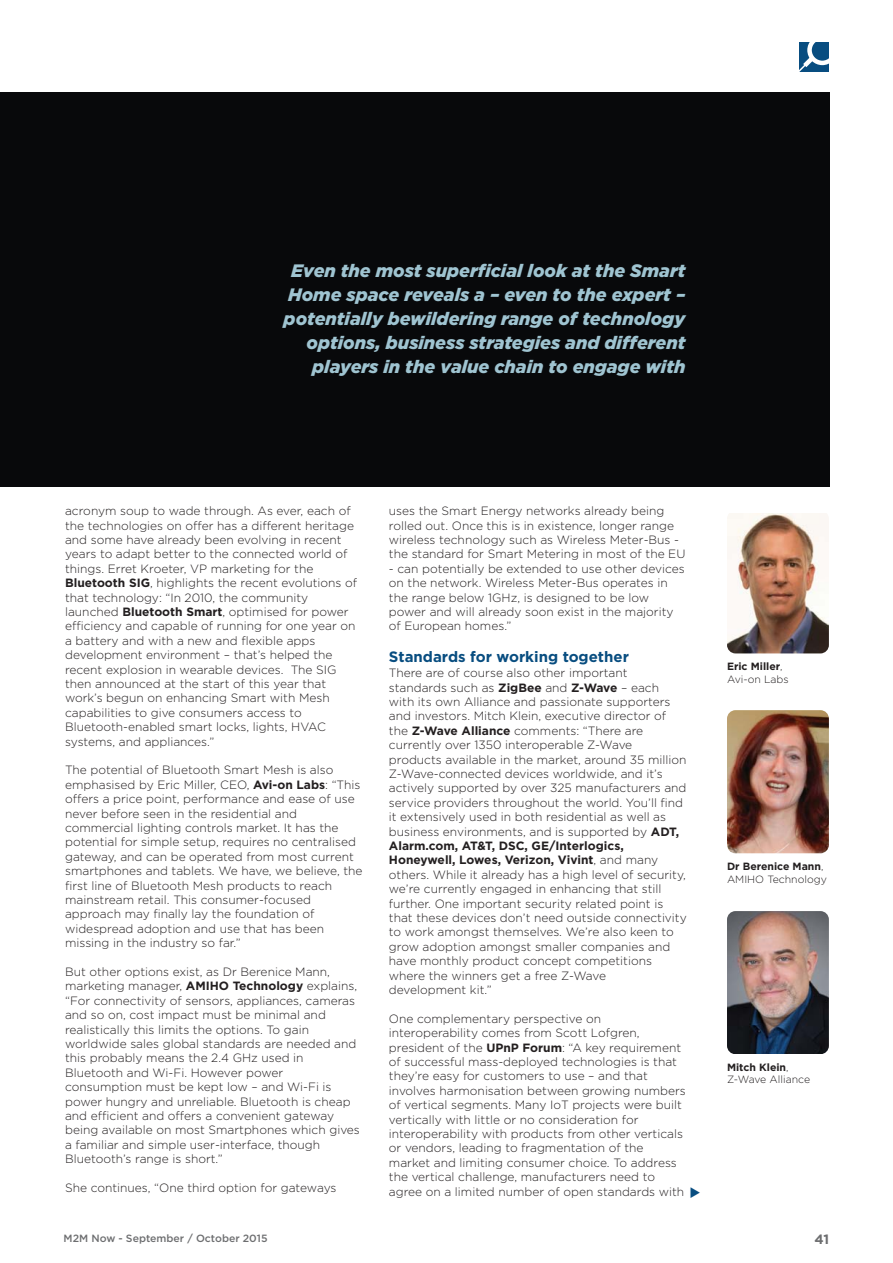
<style>
.page{position:relative;width:893px;height:1263px;background:#fff}
.page>*{position:absolute;margin:0;border:0;box-sizing:border-box;transform-origin:0 0}
.t1{font:italic 900 18px/24px "Gotham";color:#9fc4d1;text-align:right}
.t2{font:700 15px "Gotham";color:#084d80}
.t3{font:700 13.5px "Gotham";color:#6d6e70}
.t4{font:300 12px/14.4px "Gotham";color:#231f20}
.t5{font:300 10.5px/12.6px "Gotham";color:#231f20}
.t6{font:500 10.5px "Gotham";color:#6d6e70}
.s1{font-weight:700}
</style>
<div class="page">
<img style="left:727px;top:710px;width:102px;height:143px;border-radius:9px">
<img style="left:727px;top:514px;width:102px;height:139px">
<svg style="left:799px;top:42px;width:30px;height:30px"></svg>
<div style="left:0;top:93px;width:829px;height:393px;background:#08090b"></div>
<img style="left:727px;top:911px;width:102px;height:143px;border-radius:9px">
<h1 class="t1" style="left:284px;top:260px;width:403px">Even the most superficial look at the Smart Home space reveals a – even to the expert – potentially bewildering range of technology options, business strategies and different players in the value chain to engage with</h1>
<p class="t4" style="left:65px;top:505px;width:294px">acronym soup to wade through. As ever, each of the technologies on offer has a different heritage and some have already been evolving in recent years to adapt better to the connected world of things. Erret Kroeter, VP marketing for the <span class="s1">Bluetooth SIG</span>, highlights the recent evolutions of that technology: “In 2010, the community launched <span class="s1">Bluetooth Smart</span>, optimised for power efficiency and capable of running for one year on a battery and with a new and flexible apps development environment – that’s helped the recent explosion in wearable devices. The SIG then announced at the start of this year that work’s begun on enhancing Smart with Mesh capabilities to give consumers access to Bluetooth-enabled smart locks, lights, HVAC systems, and appliances.”</p>
<p class="t4" style="left:65px;top:764px;width:299px">The potential of Bluetooth Smart Mesh is also emphasised by Eric Miller, CEO, <span class="s1">Avi-on Labs</span>: “This offers a price point, performance and ease of use never before seen in the residential and commercial lighting controls market. It has the potential for simple setup, requires no centralised gateway, and can be operated from most current smartphones and tablets. We have, we believe, the first line of Bluetooth Mesh products to reach mainstream retail. This consumer-focused approach may finally lay the foundation of widespread adoption and use that has been missing in the industry so far.”</p>
<p class="t4" style="left:65px;top:965px;width:296px">But other options exist, as Dr Berenice Mann, marketing manager, <span class="s1">AMIHO Technology</span> explains, “For connectivity of sensors, appliances, cameras and so on, cost impact must be minimal and realistically this limits the options. To gain worldwide sales global standards are needed and this probably means the 2.4 GHz used in Bluetooth and Wi-Fi. However power consumption must be kept low – and Wi-Fi is power hungry and unreliable. Bluetooth is cheap and efficient and offers a convenient gateway being available on most Smartphones which gives a familiar and simple user-interface, though Bluetooth’s range is short.”</p>
<p class="t4" style="left:65px;top:1181px;width:273px">She continues, “One third option for gateways</p>
<p class="t4" style="left:389px;top:505px;width:298px">uses the Smart Energy networks already being rolled out. Once this is in existence, longer range wireless technology such as Wireless Meter-Bus - the standard for Smart Metering in most of the EU</p>
<p class="t4" style="left:389px;top:562px;width:297px">- can potentially be extended to use other devices on the network. Wireless Meter-Bus operates in the range below 1GHz, is designed to be low power and will already soon exist in the majority of European homes.”</p>
<p class="t2" style="left:389px;top:651px;width:242px">Standards for working together</p>
<p class="t4" style="left:389px;top:667px;width:299px">There are of course also other important standards such as <span class="s1">ZigBee</span> and <span class="s1">Z-Wave</span> – each with its own Alliance and passionate supporters and investors. Mitch Klein, executive director of the <span class="s1">Z-Wave Alliance</span> comments: “There are currently over 1350 interoperable Z-Wave products available in the market, around 35 million Z-Wave-connected devices worldwide, and it’s actively supported by over 325 manufacturers and service providers throughout the world. You’ll find it extensively used in both residential as well as business environments, and is supported by <span class="s1">ADT, Alarm.com, AT&amp;T, DSC, GE/Interlogics, Honeywell, Lowes, Verizon, Vivint</span>, and many others. While it already has a high level of security, we’re currently engaged in enhancing that still further. One important security related point is that these devices don’t need outside connectivity to work amongst themselves. We’re also keen to grow adoption amongst smaller companies and have monthly product concept competitions where the winners get a free Z-Wave<br>development kit.”</p>
<p class="t4" style="left:389px;top:1012px;width:298px">One complementary perspective on interoperability comes from Scott Lofgren, president of the <span class="s1">UPnP Forum</span>: “A key requirement of successful mass-deployed technologies is that they’re easy for customers to use – and that involves harmonisation between growing numbers of vertical segments. Many IoT projects were built vertically with little or no consideration for interoperability with products from other verticals or vendors, leading to fragmentation of the market and limiting consumer choice. To address the vertical challenge, manufacturers need to agree on a limited number of open standards with</p>
<p class="t5" style="left:727px;top:661px;width:63px"><span class="s1">Eric Miller</span>,<br>Avi-on Labs</p>
<p class="t5" style="left:727px;top:861px;width:101px"><span class="s1">Dr Berenice Mann</span>,<br>AMIHO Technology</p>
<p class="t5" style="left:727px;top:1062px;width:85px"><span class="s1">Mitch Klein</span>,<br>Z-Wave Alliance</p>
<p class="t6" style="left:64px;top:1233px;width:206px">M2M Now - September / October 2015</p>
<p class="t3" style="left:814px;top:1234px;width:16px">41</p>
</div>
